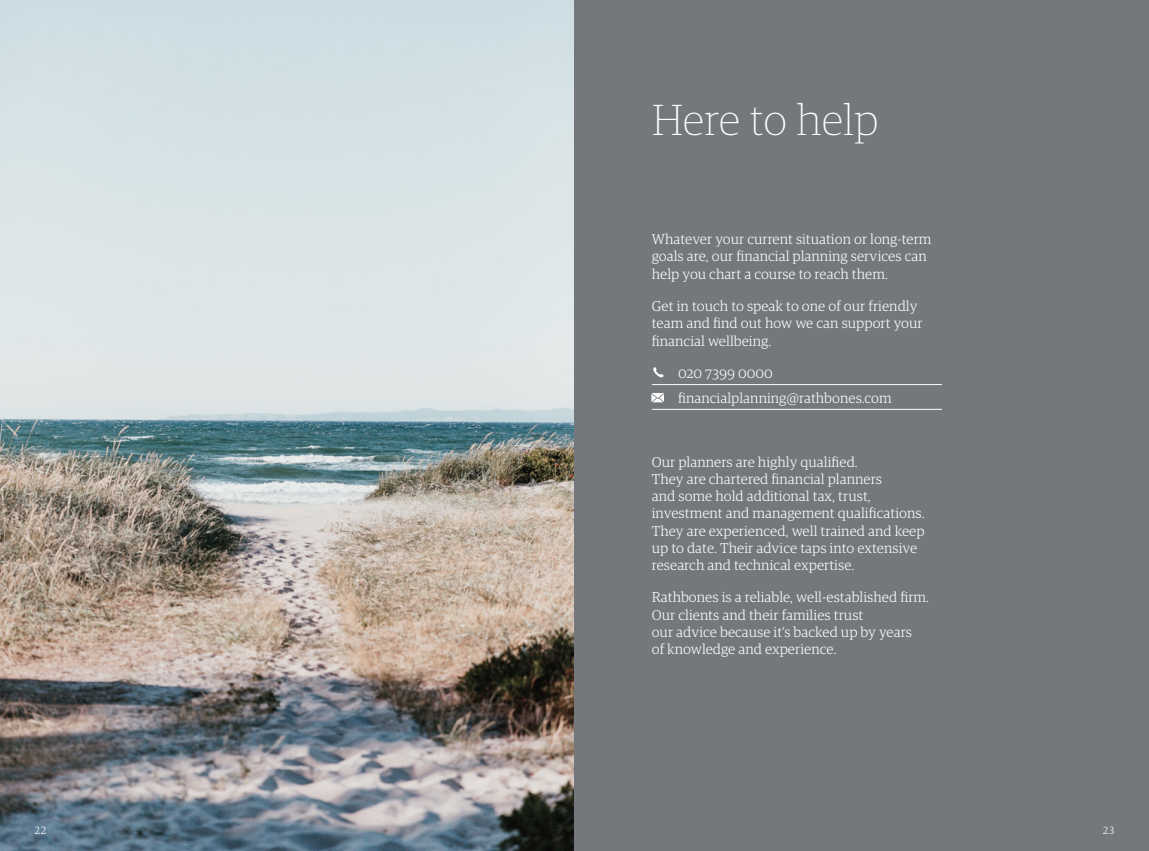
<style>
.page{position:relative;width:1149px;height:851px;background:#fff}
.page>*{position:absolute;margin:0;border:0;box-sizing:border-box;transform-origin:0 0}
.t1{font:100 43.5px "Guardian RTB Egyp";color:#fff}
.t2{font:300 14.25px/17.2px "Guardian RTB Egyp";color:#fff}
.t3{font:300 10.5px "Guardian RTB Egyp";color:#fff}
</style>
<div class="page">
<img style="left:0;top:0;width:574px;height:850px">
<div style="left:574px;top:0;width:574px;height:850px;background:#74777b"></div>
<hr style="left:651px;top:384px;width:290px;height:1px;background:#fff">
<hr style="left:651px;top:409px;width:290px;height:1px;background:#fff">
<svg style="left:653px;top:367px;width:10px;height:10px"></svg>
<svg style="left:651px;top:393px;width:12px;height:9px"></svg>
<h1 class="t1" style="left:651px;top:92px;width:228px">Here to help</h1>
<p class="t2" style="left:651px;top:230px;width:281px">Whatever your current situation or long-term goals are, our financial planning services can help you chart a course to reach them.</p>
<p class="t2" style="left:651px;top:296px;width:272px">Get in touch to speak to one of our friendly team and find out how we can support your financial wellbeing.</p>
<p class="t2" style="left:678px;top:359px;width:215px;line-height:24.8px">020 7399 0000 financialplanning@rathbones.com</p>
<p class="t2" style="left:651px;top:452px;width:274px">Our planners are highly qualified.<br>They are chartered financial planners<br>and some hold additional tax, trust, investment and management qualifications.<br>They are experienced, well trained and keep up to date. Their advice taps into extensive research and technical expertise.</p>
<p class="t2" style="left:651px;top:588px;width:279px">Rathbones is a reliable, well-established firm.<br>Our clients and their families trust<br>our advice because it’s backed up by years<br>of knowledge and experience.</p>
<p class="t3" style="left:34px;top:823px;width:14px">22</p>
<p class="t3" style="left:1101px;top:823px;width:14px">23</p>
</div>
